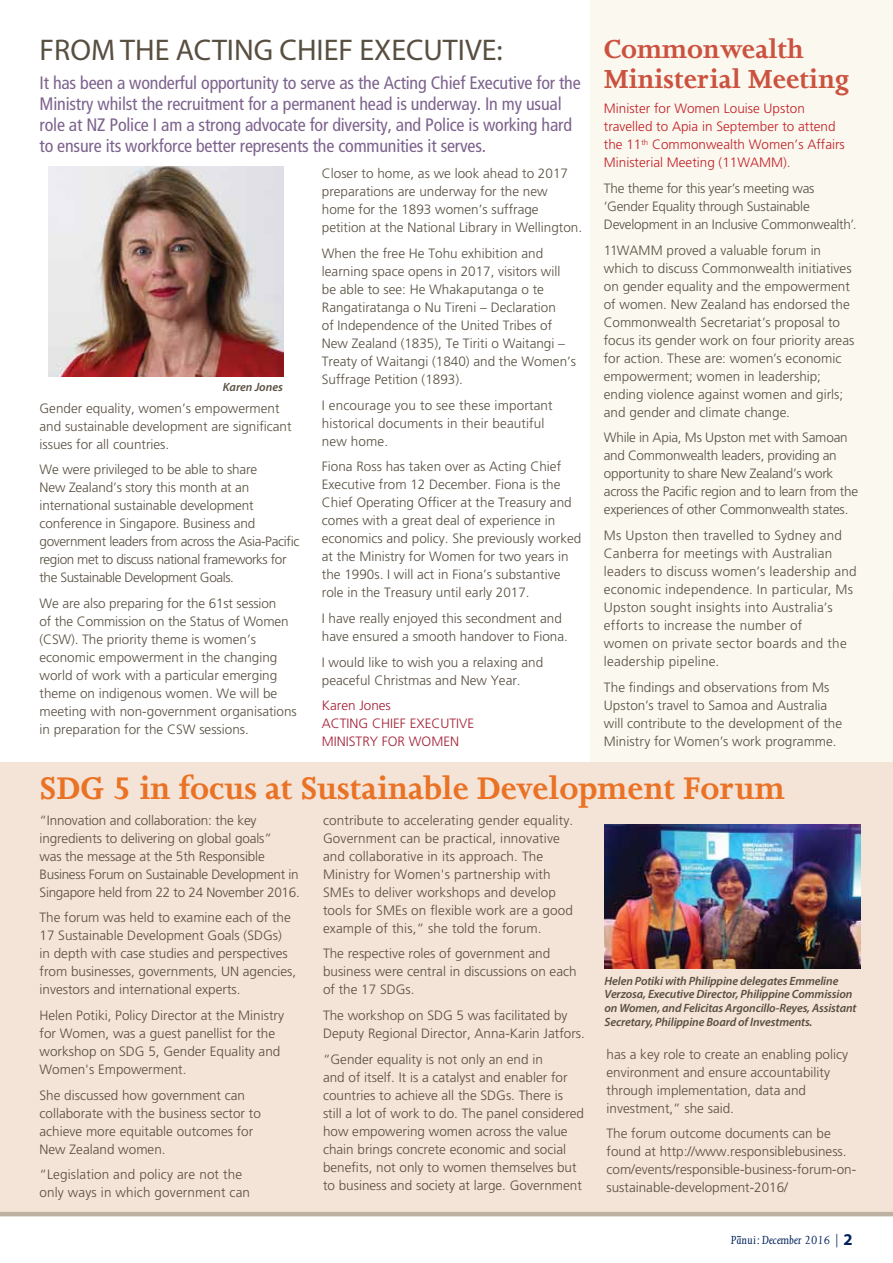
<style>
.page{position:relative;width:893px;height:1263px;background:#fff}
.page>*{position:absolute;margin:0;border:0;box-sizing:border-box;transform-origin:0 0}
.t1{font:700 36px "Joanna";color:#ea7225}
.t2{font:700 30px/30px "Joanna";color:#cb523e}
.t3{font:30px "Myriad Pro";color:#584f41}
.t4{font:condensed 18px/21px "Frutiger";letter-spacing:-.01em;color:#7d638e}
.t5{font:300 13.5px/18px "Frutiger";color:#584f41}
.t6{font:300 13.5px/18px "Frutiger";letter-spacing:.02em;color:#584f41}
.t7{font:300 13.5px/18px "Frutiger";color:#c21f24}
.t8{font:300 13.5px/18px "Frutiger";letter-spacing:-.02em;color:#584f41}
.t9{font:300 13.5px/18px "Frutiger";color:#a41e34}
.t10{font:italic 13.5px "Joanna";color:#00215b}
.t11{font:italic 600 12px/13.6px "Myriad Pro";letter-spacing:-.01em;color:#584f41}
.s1{font-family:"Myriad Pro";font-weight:700;font-style:normal;font-size:16.5px}
</style>
<div class="page">
<div style="left:591px;top:0;width:302px;height:817px;background:#fbf8f0"></div>
<hr style="left:892px;top:592px;width:1px;height:622px;background:#f3f2eb">
<div style="left:0;top:762px;width:893px;height:454px;background:#f4e3d7"></div>
<hr style="left:0;top:1212px;width:893px;height:4px;background:#bdb2a2">
<img style="left:48px;top:166px;width:235px;height:211px">
<img style="left:604px;top:824px;width:256px;height:145px">
<h2 class="t3" style="left:40px;top:31px;width:465px">FROM THE ACTING CHIEF EXECUTIVE:</h2>
<p class="t4" style="left:40px;top:72px;width:543px">It has been a wonderful opportunity to serve as the Acting Chief Executive for the Ministry whilst the recruitment for a permanent head is underway. In my usual role at NZ Police I am a strong advocate for diversity, and Police is working hard to ensure its workforce better represents the communities it serves.</p>
<p class="t11" style="left:223px;top:380px;width:61px">Karen Jones</p>
<p class="t5" style="left:40px;top:399px;width:254px">Gender equality, women’s empowerment and sustainable development are significant issues for all countries.</p>
<p class="t5" style="left:40px;top:461px;width:262px">We were privileged to be able to share<br>New Zealand’s story this month at an international sustainable development conference in Singapore. Business and government leaders from across the Asia-Pacific region met to discuss national frameworks for the Sustainable Development Goals.</p>
<p class="t5" style="left:40px;top:594px;width:259px">We are also preparing for the 61st session<br>of the Commission on the Status of Women (CSW). The priority theme is women’s economic empowerment in the changing world of work with a particular emerging theme on indigenous women. We will be meeting with non-government organisations in preparation for the CSW sessions.</p>
<p class="t5" style="left:322px;top:165px;width:262px">Closer to home, as we look ahead to 2017 preparations are underway for the new home for the 1893 women’s suffrage petition at the National Library in Wellington.</p>
<p class="t5" style="left:322px;top:245px;width:256px">When the free He Tohu exhibition and learning space opens in 2017, visitors will be able to see: He Whakaputanga o te Rangatiratanga o Nu Tireni – Declaration<br>of Independence of the United Tribes of New Zealand (1835), Te Tiriti o Waitangi – Treaty of Waitangi (1840) and the Women’s Suffrage Petition (1893).</p>
<p class="t5" style="left:322px;top:396px;width:232px">I encourage you to see these important historical documents in their beautiful new home.</p>
<p class="t5" style="left:322px;top:458px;width:261px">Fiona Ross has taken over as Acting Chief Executive from 12 December. Fiona is the Chief Operating Officer at the Treasury and comes with a great deal of experience in economics and policy. She previously worked at the Ministry for Women for two years in the 1990s. I will act in Fiona’s substantive role in the Treasury until early 2017.</p>
<p class="t5" style="left:322px;top:609px;width:248px">I have really enjoyed this secondment and have ensured a smooth handover to Fiona.</p>
<p class="t5" style="left:322px;top:653px;width:223px">I would like to wish you a relaxing and peaceful Christmas and New Year.</p>
<p class="t9" style="left:322px;top:697px;width:154px">Karen Jones<br>ACTING CHIEF EXECUTIVE<br>MINISTRY FOR WOMEN</p>
<h2 class="t2" style="left:604px;top:34px;width:247px">Commonwealth<br>Ministerial Meeting</h2>
<p class="t7" style="left:604px;top:100px;width:243px">Minister for Women Louise Upston travelled to Apia in September to attend the 11<sup>th</sup> Commonwealth Women’s Affairs Ministerial Meeting (11WAMM).</p>
<p class="t8" style="left:604px;top:180px;width:254px">The theme for this year’s meeting was ‘Gender Equality through Sustainable<br>Development in an Inclusive Commonwealth’.</p>
<p class="t5" style="left:604px;top:241px;width:252px">11WAMM proved a valuable forum in which to discuss Commonwealth initiatives on gender equality and the empowerment of women. New Zealand has endorsed the Commonwealth Secretariat’s proposal to focus its gender work on four priority areas for action. These are: women’s economic empowerment; women in leadership; ending violence against women and girls; and gender and climate change.</p>
<p class="t5" style="left:604px;top:429px;width:256px">While in Apia, Ms Upston met with Samoan and Commonwealth leaders, providing an opportunity to share New Zealand’s work across the Pacific region and to learn from the experiences of other Commonwealth states.</p>
<p class="t6" style="left:604px;top:526px;width:254px">Ms Upston then travelled to Sydney and Canberra for meetings with Australian leaders to discuss women’s leadership and economic independence. In particular, Ms Upston sought insights into Australia’s efforts to increase the number of<br>women on private sector boards and the leadership pipeline.</p>
<p class="t5" style="left:604px;top:678px;width:240px">The findings and observations from Ms Upston’s travel to Samoa and Australia will contribute to the development of the Ministry for Women’s work programme.</p>
<h1 class="t1" style="left:40px;top:769px;width:747px">SDG 5 in focus at Sustainable Development Forum</h1>
<p class="t5" style="left:40px;top:811px;width:262px">“Innovation and collaboration: the key ingredients to delivering on global goals”<br>was the message at the 5th Responsible Business Forum on Sustainable Development in Singapore held from 22 to 24 November 2016.</p>
<p class="t5" style="left:40px;top:909px;width:258px">The forum was held to examine each of the 17 Sustainable Development Goals (SDGs)<br>in depth with case studies and perspectives from businesses, governments, UN agencies, investors and international experts.</p>
<p class="t5" style="left:40px;top:1007px;width:246px">Helen Potiki, Policy Director at the Ministry for Women, was a guest panellist for the workshop on SDG 5, Gender Equality and Women's Empowerment.</p>
<p class="t5" style="left:40px;top:1086px;width:223px">She discussed how government can collaborate with the business sector to achieve more equitable outcomes for<br>New Zealand women.</p>
<p class="t5" style="left:40px;top:1166px;width:212px">“Legislation and policy are not the only ways in which government can</p>
<p class="t5" style="left:323px;top:811px;width:252px">contribute to accelerating gender equality.<br>Government can be practical, innovative and collaborative in its approach. The Ministry for Women's partnership with SMEs to deliver workshops and develop tools for SMEs on flexible work are a good example of this,” she told the forum.</p>
<p class="t5" style="left:323px;top:945px;width:255px">The respective roles of government and business were central in discussions on each of the 17 SDGs.</p>
<p class="t5" style="left:323px;top:1006px;width:263px">The workshop on SDG 5 was facilitated by<br>Deputy Regional Director, Anna-Karin Jatfors.</p>
<p class="t5" style="left:323px;top:1050px;width:263px">“Gender equality is not only an end in<br>and of itself. It is a catalyst and enabler for countries to achieve all the SDGs. There is still a lot of work to do. The panel considered how empowering women across the value chain brings concrete economic and social benefits, not only to women themselves but to business and society at large. Government</p>
<p class="t5" style="left:606px;top:1045px;width:243px">has a key role to create an enabling policy environment and ensure accountability through implementation, data and investment,” she said.</p>
<p class="t11" style="left:605px;top:974px;width:254px">Helen Potiki with Philippine delegates Emmeline Verzosa, Executive Director, Philippine Commission on Women, and Felicitas Argoncillo-Reyes, Assistant Secretary, Philippine Board of Investments.</p>
<p class="t5" style="left:606px;top:1125px;width:251px">The forum outcome documents can be found at http://www.responsiblebusiness. com/events/responsible-business-forum-on&shy;sustainable-development-2016/</p>
<p class="t10" style="left:731px;top:1232px;width:123px">P¯anui: December 2016 | <span class="s1">2</span></p>
</div>
